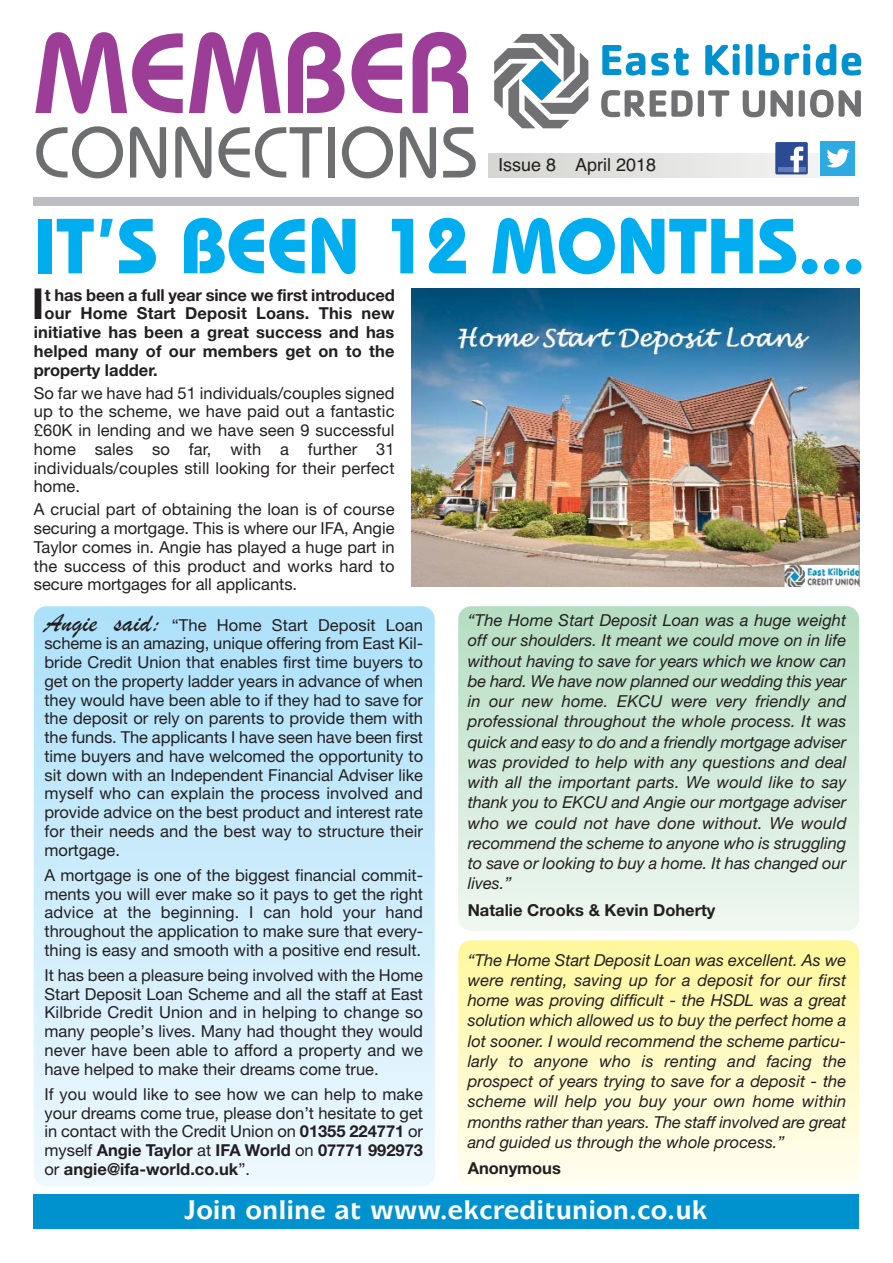
<style>
.page{position:relative;width:893px;height:1263px;background:#fff}
.page>*{position:absolute;margin:0;border:0;box-sizing:border-box;transform-origin:0 0}
.t1{font:600 114px "Bauhaus IT Cby BT";color:#9c3e97}
.t2{font:700 78px "Bauhaus IT Cby BT";color:#00aeef}
.t3{font:500 72px "Bauhaus IT Cby BT";color:#6d6e70}
.t4{font:700 42.75px "Helvetica Neue";color:#231f20}
.t5{font:700 27px "Mixage IT Cby BT";color:#fff}
.t6{font:18px "Helvetica";color:#231f20}
.t7{font:16.5px/18.8px "Helvetica Neue";color:#231f20;text-align:justify}
.t8{font:italic 16.5px/20.2px "Helvetica Neue";color:#231f20;text-align:justify}
.t9{font:700 16.5px "Helvetica Neue";letter-spacing:.01em;color:#231f20}
.t10{font:700 16.5px "Helvetica Neue";letter-spacing:-.01em;color:#231f20}
.s1{font-family:"Brush Script";font-size:27px}
.s2{font-weight:700}
</style>
<div class="page">
<div style="left:34px;top:606px;width:400px;height:580px;background:linear-gradient(to bottom,#ace1fa,#eef8fe);border-radius:13px"></div>
<svg style="left:602px;top:45px;width:43px;height:31px"></svg>
<svg style="left:651px;top:48px;width:37px;height:28px"></svg>
<svg style="left:705px;top:44px;width:34px;height:31px"></svg>
<div style="left:745px;top:44px;width:7px;height:31px;background:#0092cf;border-radius:2px"></div>
<svg style="left:758px;top:44px;width:103px;height:32px"></svg>
<svg style="left:601px;top:90px;width:91px;height:27px"></svg>
<div style="left:697px;top:90px;width:7px;height:27px;background:#717073;border-radius:2px"></div>
<svg style="left:708px;top:90px;width:21px;height:27px"></svg>
<svg style="left:742px;top:90px;width:50px;height:27px"></svg>
<div style="left:798px;top:90px;width:6px;height:27px;background:#717073;border-radius:2px"></div>
<svg style="left:810px;top:90px;width:50px;height:28px"></svg>
<svg style="left:494px;top:34px;width:94px;height:94px"></svg>
<div style="left:34px;top:1194px;width:825px;height:34px;background:#0092cf"></div>
<svg style="left:488px;top:153px;width:367px;height:25px;background:#e1e2e0"></svg>
<div style="left:820px;top:141px;width:35px;height:34px;background:#2caae1"></div>
<svg style="left:826px;top:149px;width:23px;height:19px"></svg>
<div style="left:775px;top:142px;width:32px;height:32px;background:#2b4b95;border-radius:2px"></div>
<div style="left:777px;top:167px;width:28px;height:5px;background:#627db7"></div>
<svg style="left:790px;top:147px;width:13px;height:25px"></svg>
<div style="left:34px;top:197px;width:825px;height:9px;background:#bbbdc0"></div>
<img style="left:411px;top:289px;width:448px;height:298px">
<div style="left:458px;top:606px;width:401px;height:325px;background:linear-gradient(to bottom,#b4ddc0,#eff7f1);border-radius:13px"></div>
<div style="left:458px;top:940px;width:401px;height:246px;background:linear-gradient(to bottom,#fff79b,#fffef2);border-radius:13px"></div>
<h1 class="t1" style="left:34px;top:30px;width:439px">MEMBER</h1>
<h3 class="t3" style="left:34px;top:125px;width:446px">CONNECTIONS</h3>
<p class="t6" style="left:498px;top:158px;width:160px">Issue 8 April 2018</p>
<h2 class="t2" style="left:34px;top:217px;width:832px">IT’S BEEN 12 MONTHS...</h2>
<h3 class="t4" style="left:32px;top:289px;width:14px">I</h3>
<p class="t10" style="left:45px;top:289px;width:351px">t has been a full year since we first introduced</p>
<p class="t9" style="left:44px;top:307px;width:351px">our Home Start Deposit Loans. This new</p>
<p class="t9" style="left:34px;top:326px;width:362px">initiative has been a great success and has</p>
<p class="t9" style="left:34px;top:345px;width:362px">helped many of our members get on to the</p>
<p class="t9" style="left:34px;top:364px;width:125px">property ladder.</p>
<p class="t7" style="left:34px;top:385px;width:362px">So far we have had 51 individuals/couples signed up to the scheme, we have paid out a fantastic £60K in lending and we have seen 9 successful home sales so far, with a further 31 individuals/couples still looking for their perfect home.</p>
<p class="t7" style="left:34px;top:502px;width:362px">A crucial part of obtaining the loan is of course securing a mortgage. This is where our IFA, Angie Taylor comes in. Angie has played a huge part in the success of this product and works hard to secure mortgages for all applicants.</p>
<p class="t7" style="left:44px;top:617px;width:380px"><span class="s1">Angie said:</span> “The Home Start Deposit Loan scheme is an amazing, unique offering from East Kil&shy;bride Credit Union that enables first time buyers to get on the property ladder years in advance of when they would have been able to if they had to save for the deposit or rely on parents to provide them with the funds. The applicants I have seen have been first time buyers and have welcomed the opportunity to sit down with an Independent Financial Adviser like myself who can explain the process involved and provide advice on the best product and interest rate for their needs and the best way to structure their mortgage.</p>
<p class="t7" style="left:44px;top:867px;width:380px">A mortgage is one of the biggest financial commit&shy;ments you will ever make so it pays to get the right advice at the beginning. I can hold your hand throughout the application to make sure that every&shy;thing is easy and smooth with a positive end result.</p>
<p class="t7" style="left:44px;top:967px;width:380px">It has been a pleasure being involved with the Home Start Deposit Loan Scheme and all the staff at East Kilbride Credit Union and in helping to change so many people’s lives. Many had thought they would never have been able to afford a property and we have helped to make their dreams come true.</p>
<p class="t7" style="left:44px;top:1086px;width:380px">If you would like to see how we can help to make your dreams come true, please don’t hesitate to get in contact with the Credit Union on <span class="s2">01355 224771</span> or myself <span class="s2">Angie Taylor</span> at <span class="s2">IFA World</span> on <span class="s2">07771 992973 </span>or <span class="s2">angie@ifa-world.co.uk</span>”.</p>
<p class="t8" style="left:468px;top:612px;width:380px">“The Home Start Deposit Loan was a huge weight off our shoulders. It meant we could move on in life without having to save for years which we know can be hard. We have now planned our wedding this year in our new home. EKCU were very friendly and professional throughout the whole process. It was quick and easy to do and a friendly mortgage adviser was provided to help with any questions and deal with all the important parts. We would like to say thank you to EKCU and Angie our mortgage adviser who we could not have done without. We would recommend the scheme to anyone who is struggling to save or looking to buy a home. It has changed our lives.”</p>
<p class="t9" style="left:468px;top:904px;width:249px">Natalie Crooks &amp; Kevin Doherty</p>
<p class="t8" style="left:468px;top:951px;width:380px">“The Home Start Deposit Loan was excellent. As we were renting, saving up for a deposit for our first home was proving difficult - the HSDL was a great solution which allowed us to buy the perfect home a lot sooner. I would recommend the scheme particu&shy;larly to anyone who is renting and facing the prospect of years trying to save for a deposit - the scheme will help you buy your own home within months rather than years. The staff involved are great and guided us through the whole process.”</p>
<p class="t9" style="left:468px;top:1163px;width:95px">Anonymous</p>
<h3 class="t5" style="left:185px;top:1200px;width:524px">Join online at www.ekcreditunion.co.uk</h3>
</div>
